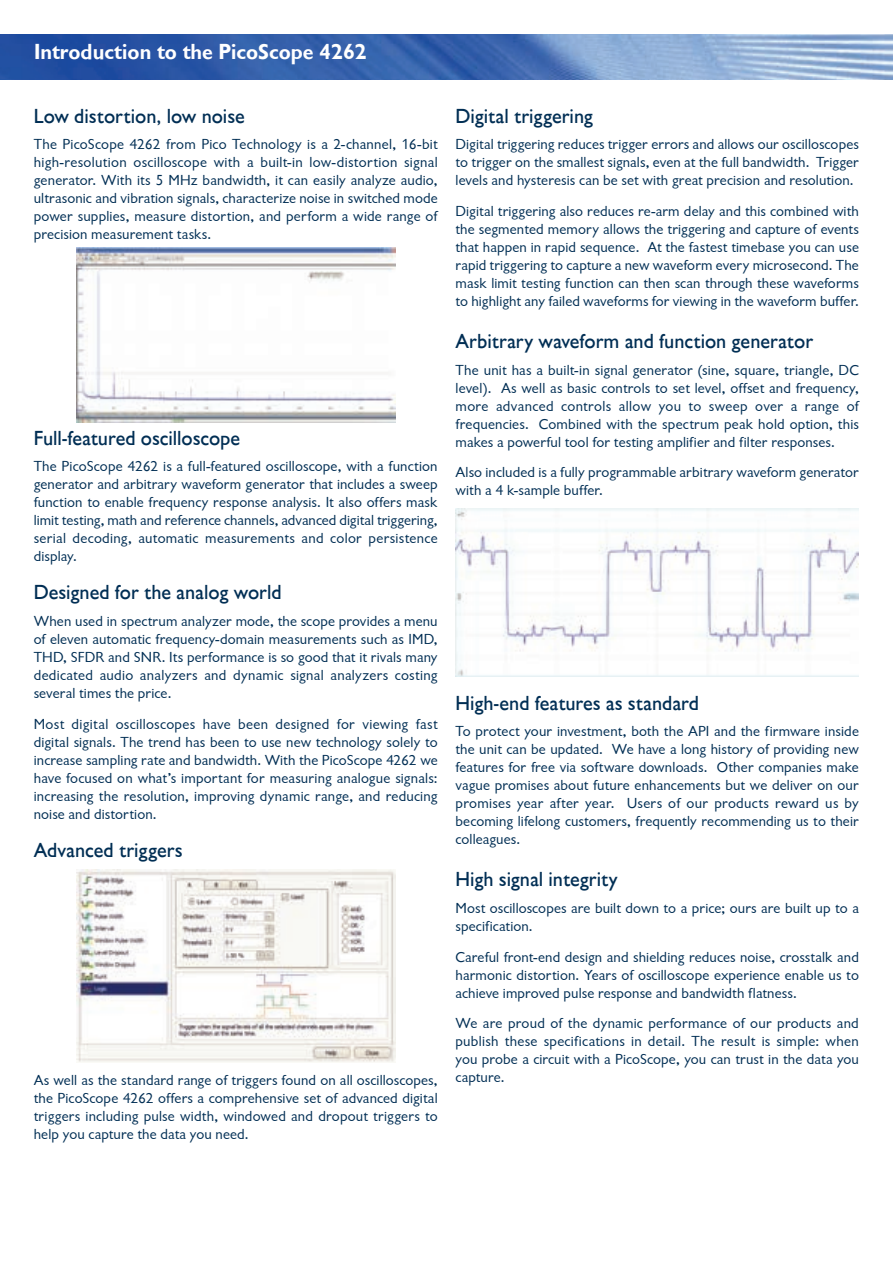
<style>
.page{position:relative;width:893px;height:1263px;background:#fff}
.page>*{position:absolute;margin:0;border:0;box-sizing:border-box;transform-origin:0 0}
.t1{font:700 22.5px "Chantilly";color:#fff}
.t2{font:500 21px "Chantilly";color:#002e54}
.t3{font:15px/18px "Chantilly";letter-spacing:.01em;color:#002e54;text-align:justify}
</style>
<div class="page">
<img style="left:0;top:34px;width:893px;height:46px">
<img style="left:76px;top:870px;width:319px;height:192px">
<img style="left:455px;top:508px;width:404px;height:169px">
<img style="left:76px;top:247px;width:319px;height:175px">
<h1 class="t1" style="left:34px;top:39px;width:334px">Introduction to the PicoScope 4262</h1>
<h2 class="t2" style="left:34px;top:104px;width:212px">Low distortion, low noise</h2>
<p class="t3" style="left:34px;top:135px;width:405px">The PicoScope 4262 from Pico Technology is a 2-channel, 16‑bit high‑resolution oscilloscope with a built-in low-distortion signal generator. With its 5 MHz bandwidth, it can easily analyze audio, ultrasonic and vibration signals, characterize noise in switched mode power supplies, measure distortion, and perform a wide range of precision measurement tasks.</p>
<h2 class="t2" style="left:34px;top:427px;width:208px">Full-featured oscilloscope</h2>
<p class="t3" style="left:34px;top:458px;width:405px">The PicoScope 4262 is a full-featured oscilloscope, with a function generator and arbitrary waveform generator that includes a sweep function to enable frequency response analysis. It also offers mask limit testing, math and reference channels, advanced digital triggering, serial decoding, automatic measurements and color persistence display.</p>
<h2 class="t2" style="left:34px;top:581px;width:250px">Designed for the analog world</h2>
<p class="t3" style="left:34px;top:612px;width:405px">When used in spectrum analyzer mode, the scope provides a menu of eleven automatic frequency-domain measurements such as IMD, THD, SFDR and SNR. Its performance is so good that it rivals many dedicated audio analyzers and dynamic signal analyzers costing several times the price.</p>
<p class="t3" style="left:34px;top:715px;width:405px">Most digital oscilloscopes have been designed for viewing fast digital signals. The trend has been to use new technology solely to increase sampling rate and bandwidth. With the PicoScope 4262 we have focused on what’s important for measuring analogue signals: increasing the resolution, improving dynamic range, and reducing noise and distortion.</p>
<h2 class="t2" style="left:34px;top:838px;width:150px">Advanced triggers</h2>
<p class="t3" style="left:34px;top:1072px;width:406px">As well as the standard range of triggers found on all oscilloscopes, the PicoScope 4262 offers a comprehensive set of advanced digital triggers including pulse width, windowed and dropout triggers to help you capture the data you need.</p>
<h2 class="t2" style="left:455px;top:104px;width:139px">Digital triggering</h2>
<p class="t3" style="left:455px;top:135px;width:405px">Digital triggering reduces trigger errors and allows our oscilloscopes to trigger on the smallest signals, even at the full bandwidth. Trigger levels and hysteresis can be set with great precision and resolution.</p>
<p class="t3" style="left:455px;top:202px;width:405px">Digital triggering also reduces re-arm delay and this combined with the segmented memory allows the triggering and capture of events that happen in rapid sequence. At the fastest timebase you can use rapid triggering to capture a new waveform every microsecond. The mask limit testing function can then scan through these waveforms to highlight any failed waveforms for viewing in the waveform buffer.</p>
<h2 class="t2" style="left:455px;top:330px;width:359px">Arbitrary waveform and function generator</h2>
<p class="t3" style="left:455px;top:361px;width:405px">The unit has a built-in signal generator (sine, square, triangle, DC level). As well as basic controls to set level, offset and frequency, more advanced controls allow you to sweep over a range of frequencies. Combined with the spectrum peak hold option, this makes a powerful tool for testing amplifier and filter responses.</p>
<p class="t3" style="left:455px;top:464px;width:405px">Also included is a fully programmable arbitrary waveform generator with a 4 k-sample buffer.</p>
<h2 class="t2" style="left:455px;top:691px;width:245px">High-end features as standard</h2>
<p class="t3" style="left:455px;top:722px;width:405px">To protect your investment, both the API and the firmware inside the unit can be updated. We have a long history of providing new features for free via software downloads. Other companies make vague promises about future enhancements but we deliver on our promises year after year. Users of our products reward us by becoming lifelong customers, frequently recommending us to their colleagues.</p>
<h2 class="t2" style="left:455px;top:868px;width:163px">High signal integrity</h2>
<p class="t3" style="left:455px;top:899px;width:405px">Most oscilloscopes are built down to a price; ours are built up to a specification.</p>
<p class="t3" style="left:455px;top:948px;width:405px">Careful front-end design and shielding reduces noise, crosstalk and harmonic distortion. Years of oscilloscope experience enable us to achieve improved pulse response and bandwidth flatness.</p>
<p class="t3" style="left:455px;top:1015px;width:405px">We are proud of the dynamic performance of our products and publish these specifications in detail. The result is simple: when you probe a circuit with a PicoScope, you can trust in the data you capture.</p>
</div>
